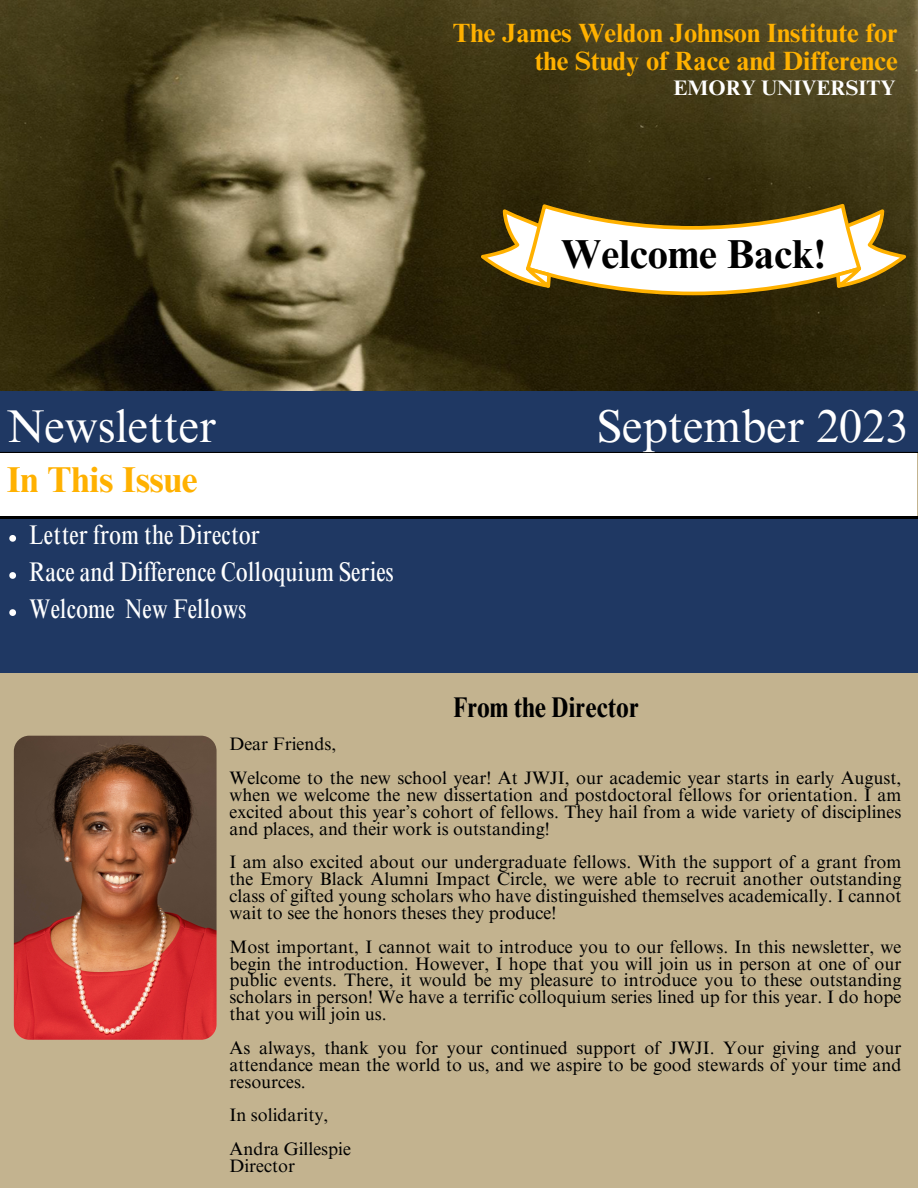
<style>
.page{position:relative;width:918px;height:1188px;background:#c3b38f}
.page>*{position:absolute;margin:0;border:0;box-sizing:border-box;transform-origin:0 0}
.t1{font:46.05px "Times NRMT Pro";color:#fff}
.t2{font:700 40.5px "Times NRMT Pro";color:#000}
.t3{font:700 36px "Times NRMT Pro";color:#ffb100}
.t4{font:700 condensed 28.5px "Times NRMT Pro";color:#000}
.t5{font:condensed 27px "Times NRMT Pro";color:#fff}
.t6{font:700 26.4px/28.2px "Times NRMT Pro";color:#ffb100;text-align:right}
.t7{font:700 21px "Times NRMT Pro";color:#fff}
.t8{font:18px/16.8px "Times NRMT Pro";color:#000;text-align:justify}
</style>
<div class="page">
<img style="left:0;top:0;width:918px;height:672px">
<svg style="left:9px;top:535px;width:7px;height:7px"></svg>
<svg style="left:9px;top:572px;width:7px;height:7px"></svg>
<svg style="left:9px;top:609px;width:7px;height:7px"></svg>
<img style="left:14px;top:736px;width:203px;height:304px;border-radius:15px">
<svg style="left:481px;top:204px;width:425px;height:98px;background:#b4a98b"></svg>
<p class="t6" style="left:453px;top:22px;width:446px">The James Weldon Johnson Institute for the Study of Race and Difference</p>
<p class="t7" style="left:674px;top:80px;width:223px">EMORY UNIVERSITY</p>
<p class="t1" style="left:7px;top:409px;width:211px">Newsletter</p>
<p class="t3" style="left:7px;top:466px;width:192px">In This Issue</p>
<p class="t5" style="left:29px;top:525px;width:232px">Letter from the Director</p>
<p class="t5" style="left:29px;top:562px;width:366px">Race and Difference Colloquium Series</p>
<p class="t5" style="left:29px;top:599px;width:219px">Welcome New Fellows</p>
<p class="t2" style="left:561px;top:239px;width:266px">Welcome Back!</p>
<p class="t1" style="left:597px;top:409px;width:313px">September 2023</p>
<p class="t4" style="left:453px;top:697px;width:187px">From the Director</p>
<p class="t8" style="left:230px;top:738px;width:108px">Dear Friends,</p>
<p class="t8" style="left:230px;top:772px;width:673px">Welcome to the new school year! At JWJI, our academic year starts in early August, when we welcome the new dissertation and postdoctoral fellows for orientation. I am excited about this year’s cohort of fellows. They hail from a wide variety of disciplines and places, and their work is outstanding!</p>
<p class="t8" style="left:230px;top:856px;width:673px">I am also excited about our undergraduate fellows. With the support of a grant from the Emory Black Alumni Impact Circle, we were able to recruit another outstanding class of gifted young scholars who have distinguished themselves academically. I cannot wait to see the honors theses they produce!</p>
<p class="t8" style="left:230px;top:940px;width:673px">Most important, I cannot wait to introduce you to our fellows. In this newsletter, we begin the introduction. However, I hope that you will join us in person at one of our public events. There, it would be my pleasure to introduce you to these outstanding scholars in person! We have a terrific colloquium series lined up for this year. I do hope that you will join us.</p>
<p class="t8" style="left:230px;top:1042px;width:673px">As always, thank you for your continued support of JWJI. Your giving and your attendance mean the world to us, and we aspire to be good stewards of your time and resources.</p>
<p class="t8" style="left:230px;top:1109px;width:100px">In solidarity,</p>
<p class="t8" style="left:230px;top:1143px;width:123px">Andra Gillespie</p>
<p class="t8" style="left:230px;top:1160px;width:67px">Director</p>
</div>
